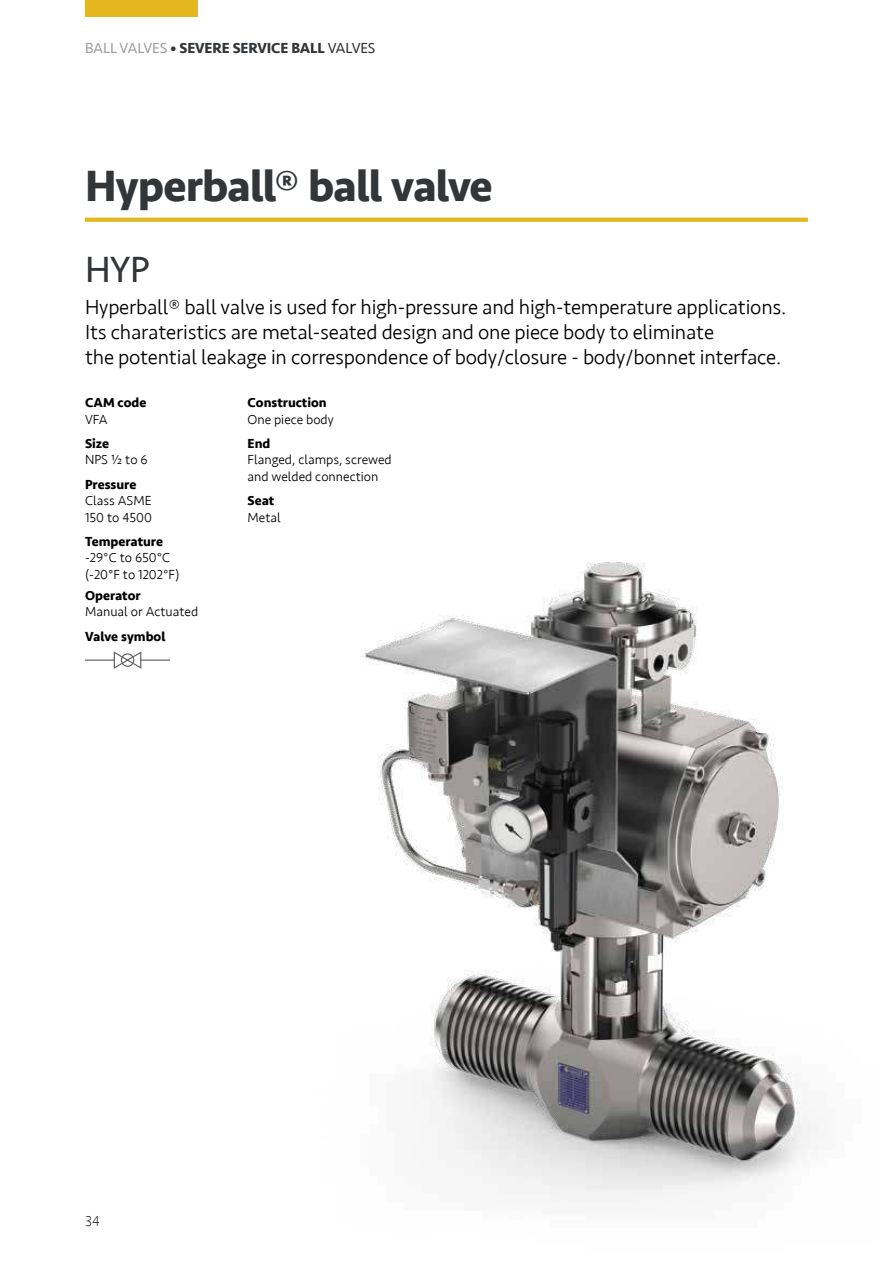
<style>
.page{position:relative;width:893px;height:1263px;background:#fff}
.page>*{position:absolute;margin:0;border:0;box-sizing:border-box;transform-origin:0 0}
.t1{font:700 45px "Seravek";letter-spacing:-.02em;color:#323638}
.t2{font:37.5px "Seravek";color:#323638}
.t3{font:300 21px/25.2px "Seravek";letter-spacing:-.01em;color:#000}
.t4{font:700 15px "Seravek";letter-spacing:-.01em;color:#323638}
.t5{font:200 15px "Seravek";color:#000}
.t6{font:300 13.5px/16.2px "Seravek";color:#000}
.t7{font:700 13.5px "Seravek";color:#000}
.s1{font-weight:400;color:#9da0a3}
.s2{font-weight:400}
</style>
<div class="page">
<div style="left:85px;top:0;width:113px;height:17px;background:#e4b720"></div>
<img style="left:360px;top:562px;width:458px;height:640px">
<svg style="left:113px;top:651px;width:29px;height:18px"></svg>
<hr style="left:85px;top:659px;width:30px;height:2px;background:#636363">
<hr style="left:141px;top:659px;width:29px;height:2px;background:#636363">
<svg style="left:85px;top:218px;width:723px;height:4px;background:#e5b928"></svg>
<p class="t4" style="left:85px;top:36px;width:292px"><span class="s1">BALL VALVES</span> • SEVERE SERVICE BALL <span class="s2">VALVES</span></p>
<h1 class="t1" style="left:85px;top:150px;width:409px">Hyperball® ball valve</h1>
<h2 class="t2" style="left:85px;top:241px;width:66px">HYP</h2>
<p class="t3" style="left:85px;top:295px;width:703px">Hyperball® ball valve is used for high-pressure and high-temperature applications.<br>Its charateristics are metal-seated design and one piece body to eliminate<br>the potential leakage in correspondence of body/closure - body/bonnet interface.</p>
<p class="t7" style="left:85px;top:392px;width:63px">CAM code</p>
<p class="t6" style="left:85px;top:411px;width:24px">VFA</p>
<p class="t7" style="left:85px;top:433px;width:26px">Size</p>
<p class="t6" style="left:85px;top:452px;width:64px">NPS ½ to 6</p>
<p class="t7" style="left:85px;top:474px;width:53px">Pressure</p>
<p class="t6" style="left:85px;top:493px;width:68px">Class ASME<br>150 to 4500</p>
<p class="t7" style="left:85px;top:531px;width:80px">Temperature</p>
<p class="t6" style="left:85px;top:550px;width:96px">-29°C to 650°C (-20°F to 1202°F)</p>
<p class="t7" style="left:85px;top:585px;width:57px">Operator</p>
<p class="t6" style="left:85px;top:604px;width:115px">Manual or Actuated</p>
<p class="t7" style="left:85px;top:626px;width:82px">Valve symbol</p>
<p class="t7" style="left:248px;top:392px;width:81px">Construction</p>
<p class="t6" style="left:248px;top:411px;width:88px">One piece body</p>
<p class="t7" style="left:248px;top:433px;width:24px">End</p>
<p class="t6" style="left:248px;top:452px;width:146px">Flanged, clamps, screwed and welded connection</p>
<p class="t7" style="left:248px;top:490px;width:28px">Seat</p>
<p class="t6" style="left:248px;top:509px;width:35px">Metal</p>
<p class="t5" style="left:85px;top:1212px;width:16px">34</p>
</div>
